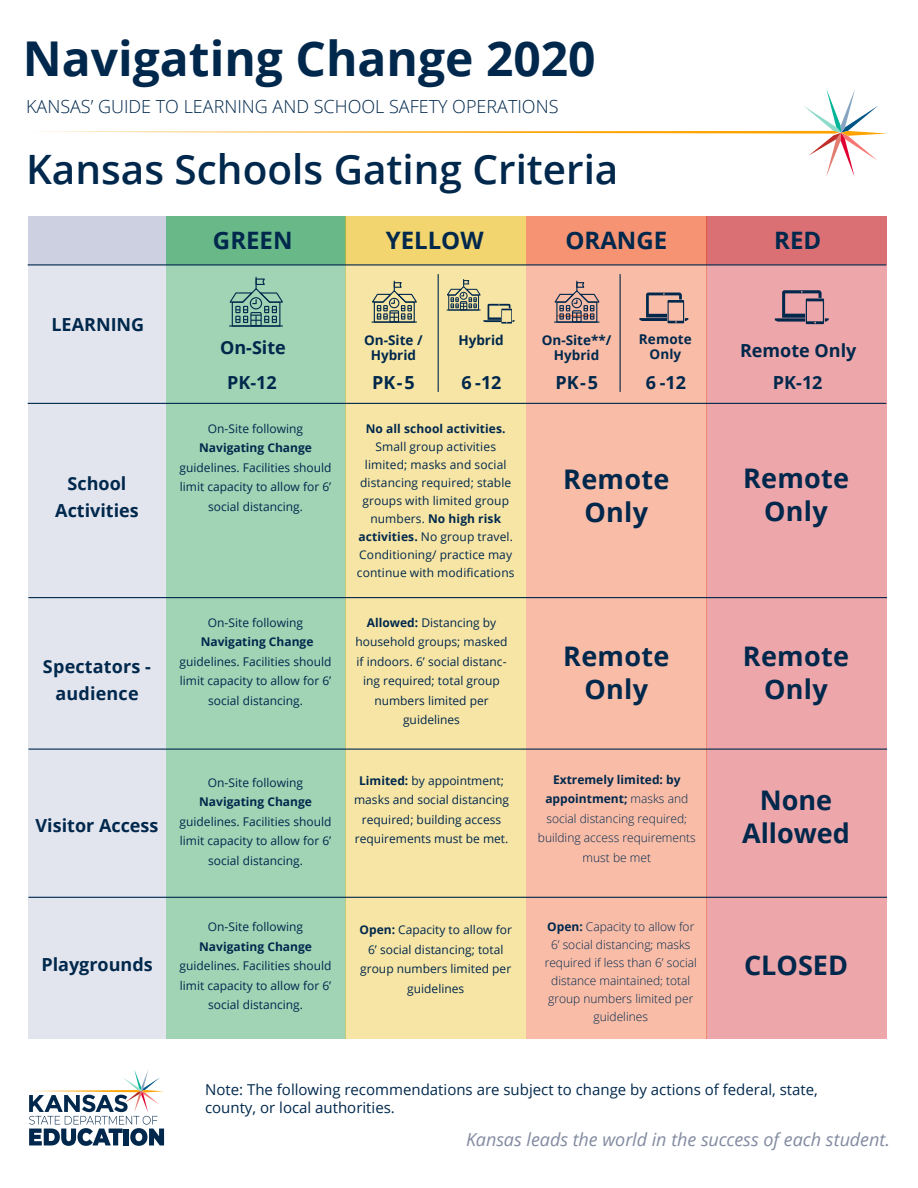
<style>
.page{position:relative;width:918px;height:1188px;background:#fff}
.page>*{position:absolute;margin:0;border:0;box-sizing:border-box;transform-origin:0 0}
.t1{font:700 48px "Open Sans";color:#00284c}
.t2{font:600 40.5px "Open Sans";color:#00284c}
.t3{font:700 27px/33px "Open Sans";letter-spacing:.01em;color:#00284c;text-align:center}
.t4{font:700 24px "Open Sans";color:#00284c}
.t5{font:700 18px/27px "Open Sans";color:#00284c;text-align:center}
.t6{font:300 18px "Open Sans";color:#00284c}
.t7{font:italic 18px "Open Sans";letter-spacing:-.005em;color:#838ba1}
.t8{font:15px/18px "Open Sans";color:#00284c}
.t9{font:700 13.5px/15px "Open Sans";color:#00284c;text-align:center}
.t10{font:12px/19.5px "Open Sans";color:#00284c;text-align:center}
.t11{font:300 12px/18px "Open Sans";color:#00284c;text-align:center}
.t12{font:700 12px "Open Sans";color:#00284c}
.s1{font-weight:700}
</style>
<div class="page">
<div style="left:28px;top:217px;width:138px;height:822px;background:#e3e5ee"></div>
<div style="left:28px;top:217px;width:138px;height:48px;background:#ccd0e0"></div>
<div style="left:707px;top:217px;width:180px;height:822px;background:#eda6a9"></div>
<div style="left:166px;top:217px;width:180px;height:822px;background:#a1d3b5"></div>
<div style="left:346px;top:217px;width:180px;height:822px;background:#f7e5a5"></div>
<div style="left:526px;top:217px;width:181px;height:822px;background:#f9bca7"></div>
<div style="left:707px;top:217px;width:180px;height:48px;background:#da7074"></div>
<div style="left:166px;top:217px;width:180px;height:48px;background:#68b888"></div>
<div style="left:346px;top:217px;width:180px;height:48px;background:#f2d56e"></div>
<div style="left:526px;top:217px;width:181px;height:48px;background:#f59372"></div>
<svg style="left:29px;top:1070px;width:135px;height:76px"></svg>
<svg style="left:40px;top:89px;width:847px;height:88px"></svg>
<hr style="left:438px;top:275px;width:1px;height:117px;background:#00284c">
<hr style="left:620px;top:275px;width:1px;height:117px;background:#00284c">
<hr style="left:29px;top:749px;width:858px;height:1px;background:#00284c">
<hr style="left:29px;top:897px;width:858px;height:1px;background:#00284c">
<hr style="left:29px;top:597px;width:858px;height:1px;background:#00284c">
<hr style="left:28px;top:403px;width:858px;height:1px;background:#00284c">
<hr style="left:28px;top:264px;width:858px;height:1px;background:#00284c">
<svg style="left:229px;top:277px;width:54px;height:50px"></svg>
<svg style="left:371px;top:281px;width:46px;height:42px"></svg>
<svg style="left:554px;top:281px;width:46px;height:42px"></svg>
<svg style="left:639px;top:293px;width:49px;height:30px"></svg>
<svg style="left:775px;top:290px;width:54px;height:34px"></svg>
<svg style="left:446px;top:279px;width:69px;height:45px"></svg>
<h1 class="t1" style="left:23px;top:24px;width:574px">Navigating Change 2020</h1>
<h3 class="t6" style="left:26px;top:94px;width:534px">KANSAS’ GUIDE TO LEARNING AND SCHOOL SAFETY OPERATIONS</h3>
<h2 class="t2" style="left:26px;top:142px;width:594px">Kansas Schools Gating Criteria</h2>
<h3 class="t4" style="left:213px;top:224px;width:81px">GREEN</h3>
<h3 class="t4" style="left:386px;top:224px;width:99px">YELLOW</h3>
<h3 class="t4" style="left:565px;top:224px;width:103px">ORANGE</h3>
<h3 class="t4" style="left:774px;top:224px;width:49px">RED</h3>
<h3 class="t5" style="left:51px;top:311px;width:94px">LEARNING</h3>
<h3 class="t5" style="left:55px;top:469px;width:85px">School<br>Activities</h3>
<h3 class="t5" style="left:43px;top:653px;width:110px">Spectators - audience</h3>
<h3 class="t5" style="left:36px;top:811px;width:124px">Visitor Access</h3>
<h3 class="t5" style="left:41px;top:950px;width:113px">Playgrounds</h3>
<p class="t9" style="left:364px;top:332px;width:60px">On-Site /<br>Hybrid</p>
<p class="t9" style="left:542px;top:332px;width:71px">On-Site**/<br>Hybrid</p>
<p class="t9" style="left:639px;top:332px;width:55px">Remote<br>Only</p>
<p class="t9" style="left:458px;top:332px;width:47px">Hybrid</p>
<h3 class="t5" style="left:220px;top:334px;width:67px">On-Site</h3>
<h3 class="t5" style="left:740px;top:337px;width:118px">Remote Only</h3>
<h3 class="t5" style="left:227px;top:369px;width:51px">PK-12</h3>
<h3 class="t5" style="left:372px;top:369px;width:44px">PK-5</h3>
<h3 class="t5" style="left:461px;top:369px;width:42px">6 -12</h3>
<h3 class="t5" style="left:555px;top:369px;width:44px">PK-5</h3>
<h3 class="t5" style="left:646px;top:369px;width:42px">6 -12</h3>
<h3 class="t5" style="left:773px;top:368px;width:51px">PK-12</h3>
<p class="t10" style="left:208px;top:418px;width:97px">On-Site following</p>
<p class="t12" style="left:199px;top:440px;width:114px">Navigating Change</p>
<p class="t10" style="left:180px;top:457px;width:153px">guidelines. Facilities should limit capacity to allow for 6’ social distancing.</p>
<p class="t10" style="left:208px;top:613px;width:97px">On-Site following</p>
<p class="t12" style="left:201px;top:634px;width:114px">Navigating Change</p>
<p class="t10" style="left:180px;top:652px;width:153px">guidelines. Facilities should limit capacity to allow for 6’ social distancing.</p>
<p class="t10" style="left:208px;top:772px;width:97px">On-Site following</p>
<p class="t12" style="left:199px;top:793px;width:114px">Navigating Change</p>
<p class="t10" style="left:180px;top:811px;width:153px">guidelines. Facilities should limit capacity to allow for 6’ social distancing.</p>
<p class="t10" style="left:208px;top:917px;width:97px">On-Site following</p>
<p class="t12" style="left:199px;top:938px;width:114px">Navigating Change</p>
<p class="t10" style="left:180px;top:956px;width:153px">guidelines. Facilities should limit capacity to allow for 6’ social distancing.</p>
<p class="t12" style="left:366px;top:420px;width:141px">No all school activities.</p>
<p class="t10" style="left:357px;top:437px;width:159px;line-height:18px">Small group activities limited; masks and social distancing required; stable groups with limited group numbers. <span class="s1">No high risk activities.</span> No group travel.<br>Conditioning/ practice may continue with modifications</p>
<p class="t10" style="left:356px;top:613px;width:153px"><span class="s1">Allowed:</span> Distancing by household groups; masked if indoors. 6’ social distanc&shy;ing required; total group numbers limited per guidelines</p>
<h3 class="t3" style="left:563px;top:462px;width:108px">Remote<br>Only</h3>
<h3 class="t3" style="left:743px;top:461px;width:108px">Remote<br>Only</h3>
<h3 class="t3" style="left:563px;top:639px;width:108px">Remote<br>Only</h3>
<h3 class="t3" style="left:743px;top:639px;width:108px">Remote<br>Only</h3>
<p class="t10" style="left:354px;top:770px;width:156px"><span class="s1">Limited:</span> by appointment; masks and social distancing required; building access requirements must be met.</p>
<p class="t11" style="left:538px;top:769px;width:159px;line-height:19.5px"><span class="s1">Extremely limited: by appointment;</span> masks and social distancing required; building access requirements must be met</p>
<p class="t10" style="left:360px;top:920px;width:154px"><span class="s1">Open:</span> Capacity to allow for<br>6’ social distancing; total group numbers limited per guidelines</p>
<p class="t11" style="left:545px;top:917px;width:154px"><span class="s1">Open:</span> Capacity to allow for<br>6’ social distancing; masks required if less than 6’ social distance maintained; total group numbers limited per guidelines</p>
<h3 class="t3" style="left:742px;top:783px;width:109px">None<br>Allowed</h3>
<h3 class="t3" style="left:744px;top:948px;width:105px">CLOSED</h3>
<p class="t8" style="left:205px;top:1081px;width:614px">Note: The following recommendations are subject to change by actions of federal, state, county, or local authorities.</p>
<h3 class="t7" style="left:466px;top:1127px;width:425px">Kansas leads the world in the success of each student.</h3>
</div>
